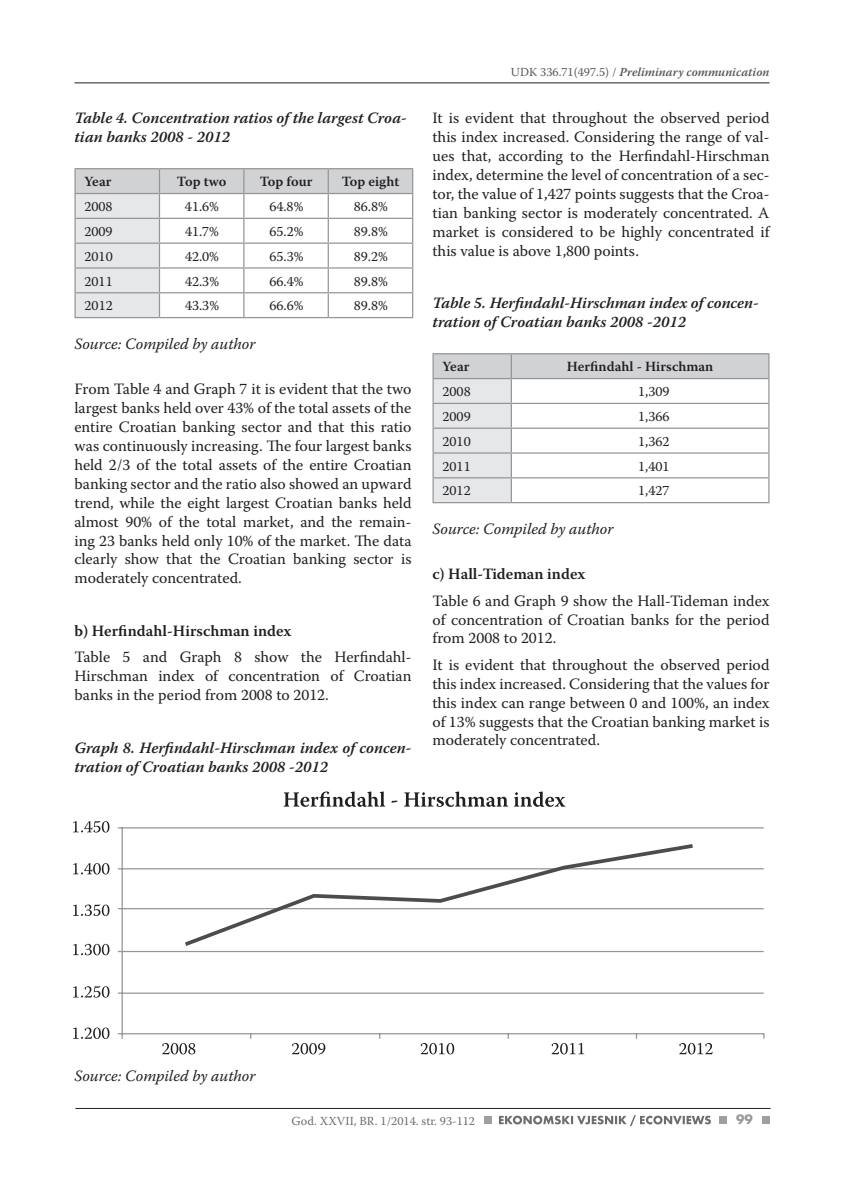
<style>
.page{position:relative;width:844px;height:1191px;background:#fff}
.page>*{position:absolute;margin:0;border:0;box-sizing:border-box;transform-origin:0 0}
.t1{font:15.75px/18.9px "Warnock Pro";color:#231f20;text-align:justify}
.t2{font:italic 600 15.75px/18.9px "Warnock Pro";color:#231f20}
.t3{font:italic 15.75px "Warnock Pro";color:#231f20}
.t4{font:600 15.75px "Warnock Pro";letter-spacing:-.005em;color:#231f20}
.t5{font:14px "Warnock Pro";color:#231f20}
.t6{font:600 14px "Warnock Pro";letter-spacing:-.095em;color:#231f20}
.t7{font:700 14px "Futura TOT";color:#97999c}
.t8{font:italic 600 12.25px "Warnock Pro";color:#57585a}
.t9{font:12.25px "Warnock Pro";color:#6c6d70}
.s1{font-weight:400;font-style:normal}
</style>
<div class="page">
<hr style="left:74px;top:83px;width:695px;height:1px;background:#231f20">
<hr style="left:75px;top:1108px;width:695px;height:1px;background:#231f20">
<div style="left:483px;top:1115px;width:8px;height:8px;background:#9d9fa2"></div>
<div style="left:718px;top:1115px;width:8px;height:8px;background:#9d9fa2"></div>
<div style="left:761px;top:1115px;width:8px;height:8px;background:#9d9fa2"></div>
<svg style="left:499px;top:1115px;width:211px;height:11px"></svg>
<hr style="left:74px;top:168px;width:85px;height:1px;background:#939598">
<hr style="left:74px;top:169px;width:2px;height:24px;background:#939598">
<hr style="left:159px;top:168px;width:85px;height:1px;background:#939598">
<hr style="left:244px;top:168px;width:84px;height:1px;background:#939598">
<hr style="left:328px;top:168px;width:85px;height:1px;background:#939598">
<hr style="left:74px;top:193px;width:85px;height:1px;background:#939598">
<hr style="left:74px;top:194px;width:2px;height:24px;background:#939598">
<hr style="left:74px;top:218px;width:85px;height:1px;background:#939598">
<hr style="left:74px;top:219px;width:2px;height:23px;background:#939598">
<hr style="left:74px;top:242px;width:85px;height:2px;background:#939598">
<hr style="left:74px;top:244px;width:2px;height:23px;background:#939598">
<hr style="left:74px;top:267px;width:85px;height:1px;background:#939598">
<hr style="left:74px;top:268px;width:2px;height:24px;background:#939598">
<hr style="left:74px;top:292px;width:85px;height:1px;background:#939598">
<hr style="left:74px;top:293px;width:2px;height:24px;background:#939598">
<svg style="left:75px;top:169px;width:338px;height:148px"></svg>
<hr style="left:74px;top:317px;width:85px;height:1px;background:#939598">
<hr style="left:159px;top:317px;width:85px;height:1px;background:#939598">
<hr style="left:244px;top:317px;width:84px;height:1px;background:#939598">
<hr style="left:328px;top:317px;width:85px;height:1px;background:#939598">
<hr style="left:432px;top:353px;width:79px;height:1px;background:#939598">
<hr style="left:511px;top:353px;width:258px;height:1px;background:#939598">
<svg style="left:432px;top:354px;width:337px;height:148px"></svg>
<hr style="left:432px;top:502px;width:79px;height:1px;background:#939598">
<hr style="left:511px;top:502px;width:258px;height:1px;background:#939598">
<svg style="left:283px;top:791px;width:102px;height:16px"></svg>
<svg style="left:404px;top:791px;width:161px;height:16px"></svg>
<hr style="left:121px;top:827px;width:2px;height:211px;background:#939598">
<hr style="left:118px;top:1033px;width:645px;height:1px;background:#939598">
<hr style="left:118px;top:951px;width:645px;height:1px;background:#939598">
<hr style="left:118px;top:992px;width:645px;height:1px;background:#939598">
<hr style="left:118px;top:908px;width:645px;height:1px;background:#939598">
<hr style="left:118px;top:827px;width:645px;height:1px;background:#939598">
<hr style="left:118px;top:868px;width:645px;height:1px;background:#939598">
<svg style="left:162px;top:1043px;width:33px;height:11px"></svg>
<svg style="left:292px;top:1043px;width:33px;height:11px"></svg>
<svg style="left:420px;top:1043px;width:34px;height:11px"></svg>
<svg style="left:551px;top:1043px;width:33px;height:11px"></svg>
<svg style="left:679px;top:1043px;width:33px;height:11px"></svg>
<svg style="left:181px;top:844px;width:515px;height:102px"></svg>
<svg style="left:73px;top:821px;width:36px;height:11px"></svg>
<svg style="left:73px;top:863px;width:36px;height:11px"></svg>
<svg style="left:73px;top:904px;width:36px;height:12px"></svg>
<svg style="left:73px;top:943px;width:36px;height:12px"></svg>
<svg style="left:73px;top:986px;width:36px;height:11px"></svg>
<svg style="left:73px;top:1027px;width:36px;height:12px"></svg>
<p class="t2" style="left:74px;top:108px;width:334px">Table 4. Concentration ratios of the largest Croa&shy;tian banks 2008 - 2012</p>
<p class="t6" style="left:84px;top:173px;width:28px">Year</p>
<p class="t6" style="left:177px;top:173px;width:51px">Top two</p>
<p class="t6" style="left:260px;top:173px;width:54px">Top four</p>
<p class="t6" style="left:341px;top:173px;width:59px">Top eight</p>
<p class="t5" style="left:84px;top:198px;width:30px">2008</p>
<p class="t5" style="left:185px;top:198px;width:36px">41.6%</p>
<p class="t5" style="left:269px;top:198px;width:36px">64.8%</p>
<p class="t5" style="left:354px;top:198px;width:36px">86.8%</p>
<p class="t5" style="left:84px;top:223px;width:30px">2009</p>
<p class="t5" style="left:185px;top:223px;width:36px">41.7%</p>
<p class="t5" style="left:269px;top:223px;width:36px">65.2%</p>
<p class="t5" style="left:354px;top:223px;width:36px">89.8%</p>
<p class="t5" style="left:85px;top:248px;width:30px">2010</p>
<p class="t5" style="left:185px;top:248px;width:36px">42.0%</p>
<p class="t5" style="left:269px;top:248px;width:36px">65.3%</p>
<p class="t5" style="left:354px;top:248px;width:36px">89.2%</p>
<p class="t5" style="left:85px;top:272px;width:30px">2011</p>
<p class="t5" style="left:185px;top:272px;width:36px">42.3%</p>
<p class="t5" style="left:269px;top:272px;width:36px">66.4%</p>
<p class="t5" style="left:354px;top:272px;width:36px">89.8%</p>
<p class="t5" style="left:85px;top:297px;width:30px">2012</p>
<p class="t5" style="left:185px;top:297px;width:36px">43.3%</p>
<p class="t5" style="left:269px;top:297px;width:36px">66.6%</p>
<p class="t5" style="left:354px;top:297px;width:36px">89.8%</p>
<p class="t3" style="left:74px;top:334px;width:182px">Source: Compiled by author</p>
<p class="t1" style="left:74px;top:379px;width:338px">From Table 4 and Graph 7 it is evident that the two largest banks held over 43% of the total assets of the entire Croatian banking sector and that this ratio was continuously increasing. The four largest banks held 2/3 of the total assets of the entire Croatian banking sector and the ratio also showed an upward trend, while the eight largest Croatian banks held almost 90% of the total market, and the remain&shy;ing 23 banks held only 10% of the market. The data clearly show that the Croatian banking sector is moderately concentrated.</p>
<p class="t4" style="left:74px;top:621px;width:218px">b) Herfindahl-Hirschman index</p>
<p class="t1" style="left:74px;top:647px;width:338px">Table 5 and Graph 8 show the Herfindahl-Hirschman index of concentration of Croatian banks in the period from 2008 to 2012.</p>
<p class="t2" style="left:74px;top:738px;width:338px">Graph 8. Herfindahl-Hirschman index of concen&shy;tration of Croatian banks 2008 -2012</p>
<p class="t8" style="left:511px;top:65px;width:260px"><span class="s1">UDK 336.71(497.5) /</span> Preliminary communication</p>
<p class="t1" style="left:432px;top:108px;width:338px">It is evident that throughout the observed period this index increased. Considering the range of val&shy;ues that, according to the Herfindahl-Hirschman index, determine the level of concentration of a sec&shy;tor, the value of 1,427 points suggests that the Croa&shy;tian banking sector is moderately concentrated. A market is considered to be highly concentrated if this value is above 1,800 points.</p>
<p class="t2" style="left:432px;top:293px;width:328px">Table 5. Herfindahl-Hirschman index of concen&shy;tration of Croatian banks 2008 -2012</p>
<p class="t6" style="left:442px;top:358px;width:28px">Year</p>
<p class="t6" style="left:566px;top:358px;width:148px">Herfindahl - Hirschman</p>
<p class="t5" style="left:442px;top:383px;width:30px">2008</p>
<p class="t5" style="left:638px;top:383px;width:33px">1,309</p>
<p class="t5" style="left:442px;top:408px;width:30px">2009</p>
<p class="t5" style="left:638px;top:408px;width:33px">1,366</p>
<p class="t5" style="left:442px;top:433px;width:30px">2010</p>
<p class="t5" style="left:638px;top:433px;width:33px">1,362</p>
<p class="t5" style="left:442px;top:457px;width:30px">2011</p>
<p class="t5" style="left:638px;top:457px;width:33px">1,401</p>
<p class="t5" style="left:442px;top:482px;width:30px">2012</p>
<p class="t5" style="left:638px;top:482px;width:33px">1,427</p>
<p class="t3" style="left:432px;top:519px;width:182px">Source: Compiled by author</p>
<p class="t4" style="left:432px;top:564px;width:154px">c) Hall-Tideman index</p>
<p class="t1" style="left:432px;top:591px;width:338px">Table 6 and Graph 9 show the Hall-Tideman index of concentration of Croatian banks for the period from 2008 to 2012.</p>
<p class="t1" style="left:432px;top:655px;width:338px">It is evident that throughout the observed period this index increased. Considering that the values for this index can range between 0 and 100%, an index of 13% suggests that the Croatian banking market is moderately concentrated.</p>
<p class="t3" style="left:74px;top:1066px;width:182px">Source: Compiled by author</p>
<p class="t9" style="left:291px;top:1113px;width:185px">God. XXVII, BR. 1/2014. str. 93-112</p>
<p class="t7" style="left:736px;top:1111px;width:18px">99</p>
</div>
